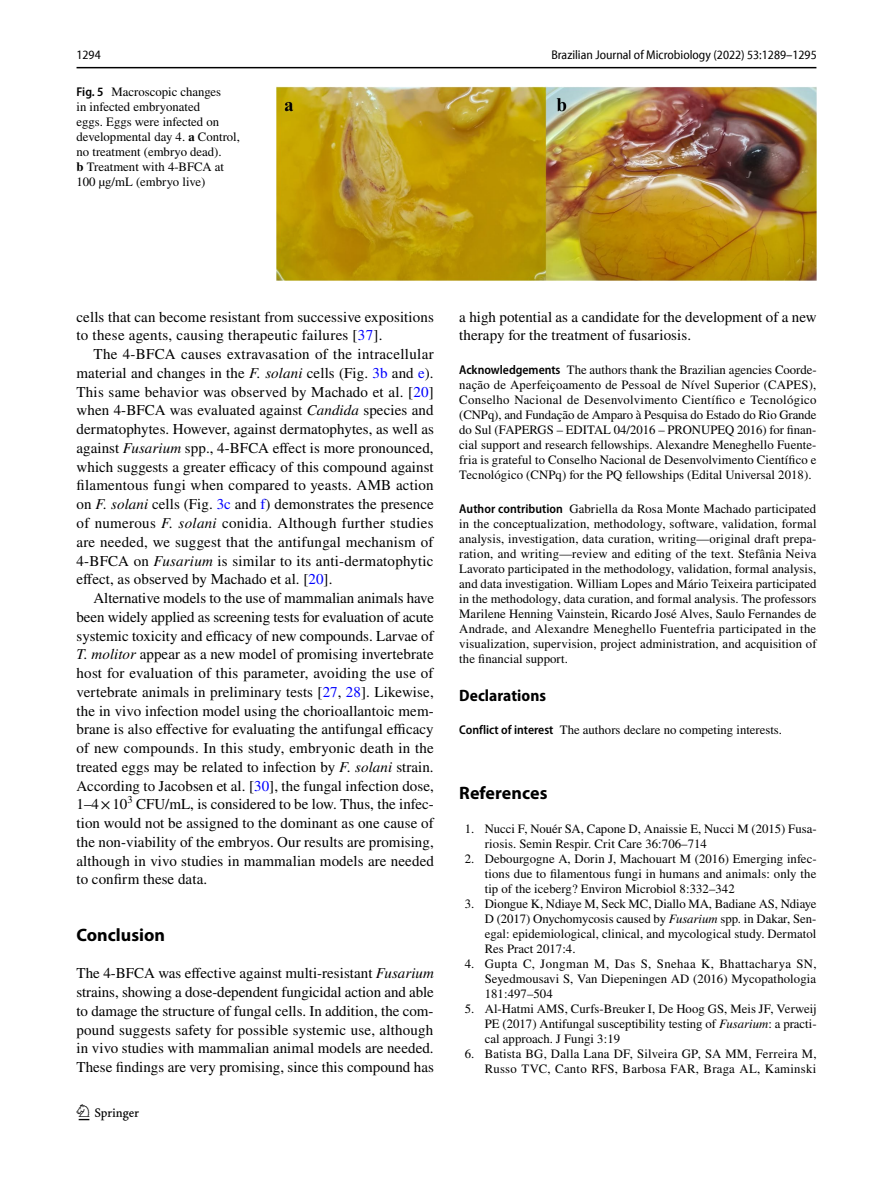
<style>
.page{position:relative;width:893px;height:1187px;background:#fff}
.page>*{position:absolute;margin:0;border:0;box-sizing:border-box;transform-origin:0 0}
.t1{font:22.5px "Springnew Regular 2";color:#000}
.t2{font:700 18px "Myriad Pro";color:#000}
.t3{font:700 semi-condensed 16.5px "Myriad Pro";letter-spacing:.005em;color:#000}
.t4{font:15px/18.8px "STIX";letter-spacing:.005em;color:#000;text-align:justify}
.t5{font:12.75px/15px "STIX";letter-spacing:.005em;color:#000;text-align:justify}
.t6{font:semi-condensed 12.75px "Myriad Pro Unic";color:#000}
.s1{font-family:"Myriad Pro";font-weight:600;font-stretch:semi-condensed}
.s2{font-weight:700}
.s3{color:#00f}
.s4{font-style:italic}
</style>
<div class="page">
<hr style="left:77px;top:67px;width:739px;height:1px;background:#000">
<img style="left:276px;top:87px;width:540px;height:193px">
<p class="t6" style="left:77px;top:50px;width:26px">1294</p>
<p class="t6" style="left:551px;top:50px;width:267px">Brazilian Journal of Microbiology (2022) 53:1289–1295</p>
<p class="t5" style="left:77px;top:85px;width:165px;text-align:left"><span class="s1">Fig. 5</span> Macroscopic changes<br>in infected embryonated<br>eggs. Eggs were infected on developmental day 4. <span class="s2">a</span> Control, no treatment (embryo dead).<br><span class="s2">b</span> Treatment with 4-BFCA at<br>100 µg/mL (embryo live)</p>
<p class="t4" style="left:77px;top:308px;width:359px">cells that can become resistant from successive expositions to these agents, causing therapeutic failures [<span class="s3">37</span>].</p>
<p class="t4" style="left:77px;top:346px;width:359px;text-indent:17px">The 4-BFCA causes extravasation of the intracellular material and changes in the <span class="s4">F. solani</span> cells (Fig. <span class="s3">3b</span> and <span class="s3">e</span>).<br>This same behavior was observed by Machado et al. [<span class="s3">20</span>] when 4-BFCA was evaluated against <span class="s4">Candida</span> species and dermatophytes. However, against dermatophytes, as well as against <span class="s4">Fusarium</span> spp., 4-BFCA effect is more pronounced, which suggests a greater efficacy of this compound against filamentous fungi when compared to yeasts. AMB action on <span class="s4">F. solani</span> cells (Fig. <span class="s3">3c</span> and <span class="s3">f</span>) demonstrates the presence of numerous <span class="s4">F. solani</span> conidia. Although further studies are needed, we suggest that the antifungal mechanism of 4-BFCA on <span class="s4">Fusarium</span> is similar to its anti-dermatophytic effect, as observed by Machado et al. [<span class="s3">20</span>].</p>
<p class="t4" style="left:77px;top:589px;width:359px;text-indent:17px">Alternative models to the use of mammalian animals have been widely applied as screening tests for evaluation of acute systemic toxicity and efficacy of new compounds. Larvae of <span class="s4">T. molitor</span> appear as a new model of promising invertebrate host for evaluation of this parameter, avoiding the use of vertebrate animals in preliminary tests [<span class="s3">27</span>, <span class="s3">28</span>]. Likewise, the in vivo infection model using the chorioallantoic mem&shy;brane is also effective for evaluating the antifungal efficacy of new compounds. In this study, embryonic death in the treated eggs may be related to infection by <span class="s4">F. solani</span> strain.<br>According to Jacobsen et al. [<span class="s3">30</span>], the fungal infection dose, 1–4×10<sup>3</sup> CFU/mL, is considered to be low. Thus, the infec&shy;tion would not be assigned to the dominant as one cause of the non-viability of the embryos. Our results are promising, although in vivo studies in mammalian models are needed to confirm these data.</p>
<h2 class="t2" style="left:77px;top:922px;width:90px">Conclusion</h2>
<p class="t4" style="left:77px;top:964px;width:359px">The 4-BFCA was effective against multi-resistant <span class="s4">Fusarium </span>strains, showing a dose-dependent fungicidal action and able to damage the structure of fungal cells. In addition, the com&shy;pound suggests safety for possible systemic use, although in vivo studies with mammalian animal models are needed.<br>These findings are very promising, since this compound has</p>
<h1 class="t1" style="left:79px;top:1104px;width:62px">1 3</h1>
<p class="t4" style="left:459px;top:308px;width:359px">a high potential as a candidate for the development of a new therapy for the treatment of fusariosis.</p>
<p class="t5" style="left:459px;top:363px;width:359px"><span class="s1">Acknowledgements</span> The authors thank the Brazilian agencies Coorde&shy;nação de Aperfeiçoamento de Pessoal de Nível Superior (CAPES), Conselho Nacional de Desenvolvimento Científico e Tecnológico (CNPq), and Fundação de Amparo à Pesquisa do Estado do Rio Grande do Sul (FAPERGS – EDITAL 04/2016 – PRONUPEQ 2016) for finan&shy;cial support and research fellowships. Alexandre Meneghello Fuente&shy;fria is grateful to Conselho Nacional de Desenvolvimento Científico e Tecnológico (CNPq) for the PQ fellowships (Edital Universal 2018).</p>
<p class="t5" style="left:459px;top:502px;width:359px"><span class="s1">Author contribution</span> Gabriella da Rosa Monte Machado participated in the conceptualization, methodology, software, validation, formal analysis, investigation, data curation, writing—original draft prepa&shy;ration, and writing—review and editing of the text. Stefânia Neiva Lavorato participated in the methodology, validation, formal analysis, and data investigation. William Lopes and Mário Teixeira participated in the methodology, data curation, and formal analysis. The professors Marilene Henning Vainstein, Ricardo José Alves, Saulo Fernandes de Andrade, and Alexandre Meneghello Fuentefria participated in the visualization, supervision, project administration, and acquisition of the financial support.</p>
<p class="t3" style="left:459px;top:685px;width:88px">Declarations</p>
<p class="t5" style="left:459px;top:723px;width:324px"><span class="s1">Conflict of interest</span> The authors declare no competing interests.</p>
<h2 class="t2" style="left:459px;top:781px;width:90px">References</h2>
<p class="t5" style="left:485px;top:821px;width:333px;text-indent:-20px">1. Nucci F, Nouér SA, Capone D, Anaissie E, Nucci M (2015) Fusa&shy;riosis. Semin Respir. Crit Care 36:706–714</p>
<p class="t5" style="left:485px;top:851px;width:333px;text-indent:-20px">2. Debourgogne A, Dorin J, Machouart M (2016) Emerging infec&shy;tions due to filamentous fungi in humans and animals: only the tip of the iceberg? Environ Microbiol 8:332–342</p>
<p class="t5" style="left:485px;top:896px;width:333px;text-indent:-20px">3. Diongue K, Ndiaye M, Seck MC, Diallo MA, Badiane AS, Ndiaye D (2017) Onychomycosis caused by <span class="s4">Fusarium</span> spp. in Dakar, Sen&shy;egal: epidemiological, clinical, and mycological study. Dermatol Res Pract 2017:4.</p>
<p class="t5" style="left:485px;top:956px;width:333px;text-indent:-20px">4. Gupta C, Jongman M, Das S, Snehaa K, Bhattacharya SN, Seyedmousavi S, Van Diepeningen AD (2016) Mycopathologia 181:497–504</p>
<p class="t5" style="left:485px;top:1001px;width:333px;text-indent:-20px">5. Al-Hatmi AMS, Curfs-Breuker I, De Hoog GS, Meis JF, Verweij PE (2017) Antifungal susceptibility testing of <span class="s4">Fusarium</span>: a practi&shy;cal approach. J Fungi 3:19</p>
<p class="t5" style="left:465px;top:1046px;width:353px;text-align:right">6. Batista BG, Dalla Lana DF, Silveira GP, SA MM, Ferreira M,<br>Russo TVC, Canto RFS, Barbosa FAR, Braga AL, Kaminski</p>
</div>
